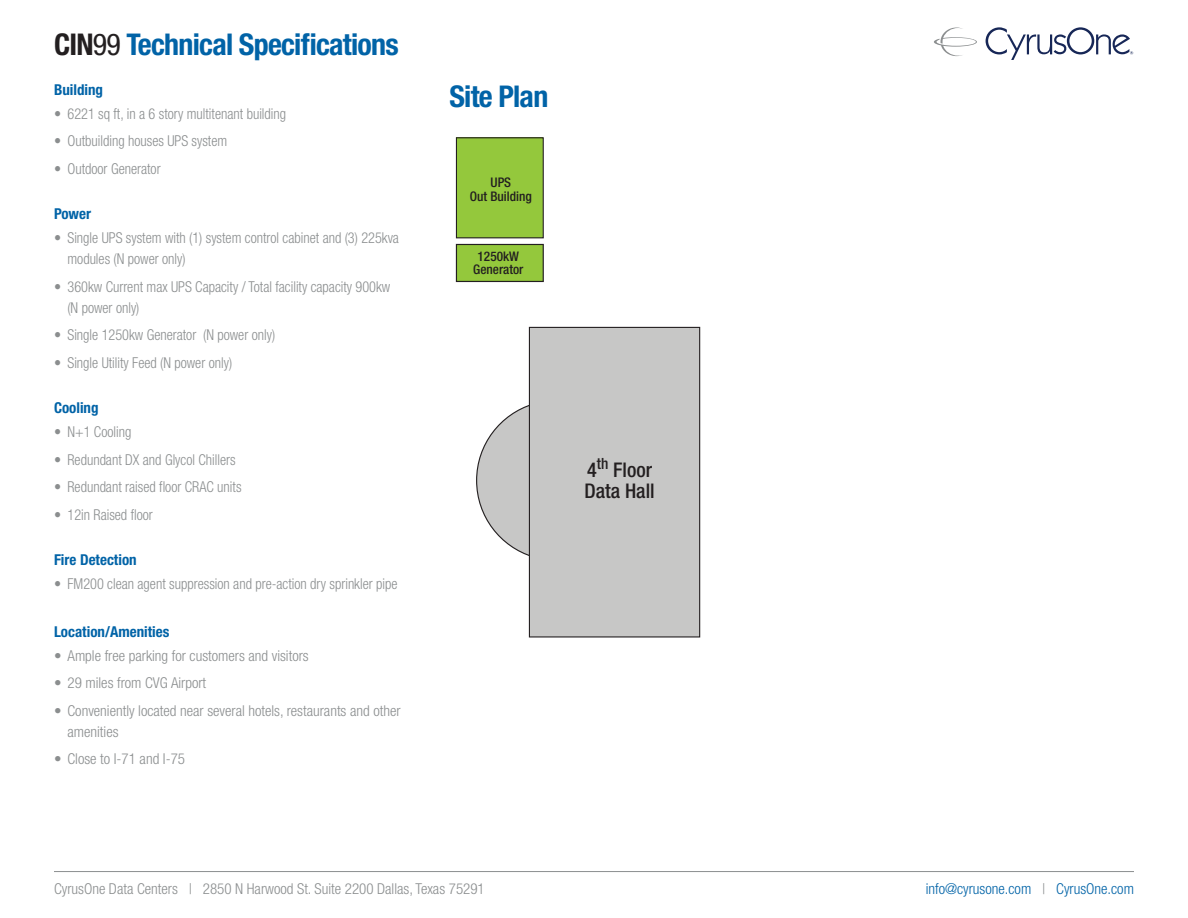
<style>
.page{position:relative;width:1188px;height:918px;background:#fff}
.page>*{position:absolute;margin:0;border:0;box-sizing:border-box;transform-origin:0 0}
.t1{font:700 condensed 30px "Helvetica Neue LT Std";letter-spacing:-.025em;color:#0163a7}
.t2{font:500 condensed 20.25px/20.2px "Helvetica Neue LT Std";color:#231f20}
.t3{font:300 condensed 15px/21px "Helvetica Neue LT Std";color:#8b8e8f;scale:.95 1}
.t4{font:300 condensed 15px/21px "Helvetica Neue LT Std";color:#8b8e8f}
.t5{font:700 condensed 15px "Helvetica Neue LT Std";color:#0163a7}
.t6{font:300 condensed 15px "Helvetica Neue LT Std";color:#0163a7}
.t7{font:500 condensed 13.2px/13.2px "Helvetica Neue LT Std";color:#231f20;text-align:center}
.s1{color:#231f20}
.s2{font-weight:400;color:#231f20}
.s3{color:#8b8e8f}
</style>
<div class="page">
<hr style="left:54px;top:871px;width:1080px;height:1px;background:#8b8e8f">
<svg style="left:934px;top:28px;width:43px;height:28px"></svg>
<svg style="left:986px;top:27px;width:147px;height:33px"></svg>
<svg style="left:476px;top:403px;width:53px;height:155px"></svg>
<div style="left:529px;top:327px;width:171px;height:310px;background:#c7c7c6"></div>
<div style="left:529px;top:327px;width:171px;height:311px;border:1px solid #231f20"></div>
<div style="left:456px;top:138px;width:87px;height:100px;background:#94c83c"></div>
<div style="left:456px;top:137px;width:88px;height:101px;border:1px solid #231f20"></div>
<div style="left:456px;top:244px;width:87px;height:37px;background:#94c83c"></div>
<div style="left:456px;top:244px;width:88px;height:38px;border:1px solid #231f20"></div>
<h1 class="t1" style="left:54px;top:26px;width:346px"><span class="s1">CIN</span><span class="s2">99</span> Technical Specifications</h1>
<p class="t5" style="left:54px;top:80px;width:51px">Building</p>
<p class="t3" style="left:54px;top:103px;width:246px">• 6221 sq ft, in a 6 story multitenant building</p>
<p class="t3" style="left:54px;top:130px;width:184px">• Outbuilding houses UPS system</p>
<p class="t3" style="left:54px;top:158px;width:114px">• Outdoor Generator</p>
<p class="t5" style="left:54px;top:205px;width:39px">Power</p>
<p class="t3" style="left:67px;top:227px;width:351px;text-indent:-13px">• Single UPS system with (1) system control cabinet and (3) 225kva modules (N power only)</p>
<p class="t3" style="left:67px;top:276px;width:341px;text-indent:-13px">• 360kw Current max UPS Capacity / Total facility capacity 900kw (N power only)</p>
<p class="t3" style="left:54px;top:324px;width:234px">• Single 1250kw Generator (N power only)</p>
<p class="t3" style="left:54px;top:352px;width:189px">• Single Utility Feed (N power only)</p>
<p class="t5" style="left:54px;top:399px;width:46px">Cooling</p>
<p class="t3" style="left:54px;top:421px;width:83px">• N+1 Cooling</p>
<p class="t3" style="left:54px;top:449px;width:193px">• Redundant DX and Glycol Chillers</p>
<p class="t3" style="left:54px;top:476px;width:199px">• Redundant raised floor CRAC units</p>
<p class="t3" style="left:54px;top:504px;width:106px">• 12in Raised floor</p>
<p class="t5" style="left:54px;top:550px;width:84px">Fire Detection</p>
<p class="t3" style="left:54px;top:573px;width:363px">• FM200 clean agent suppression and pre-action dry sprinkler pipe</p>
<p class="t5" style="left:54px;top:622px;width:117px">Location/Amenities</p>
<p class="t4" style="left:54px;top:645px;width:256px">• Ample free parking for customers and visitors</p>
<p class="t4" style="left:54px;top:672px;width:154px">• 29 miles from CVG Airport</p>
<p class="t4" style="left:68px;top:700px;width:335px;text-indent:-14px">• Conveniently located near several hotels, restaurants and other amenities</p>
<p class="t4" style="left:54px;top:748px;width:133px">• Close to I-71 and I-75</p>
<h1 class="t1" style="left:449px;top:78px;width:100px">Site Plan</h1>
<p class="t7" style="left:470px;top:176px;width:64px">UPS<br>Out Building</p>
<p class="t7" style="left:473px;top:250px;width:52px">1250kW<br>Generator</p>
<h2 class="t2" style="left:585px;top:460px;width:72px">4<sup>th</sup> Floor<br>Data Hall</h2>
<p class="t4" style="left:54px;top:878px;width:432px">CyrusOne Data Centers | 2850 N Harwood St. Suite 2200 Dallas, Texas 75291</p>
<p class="t6" style="left:926px;top:880px;width:210px">info@cyrusone.com <span class="s3">|</span> CyrusOne.com</p>
</div>
